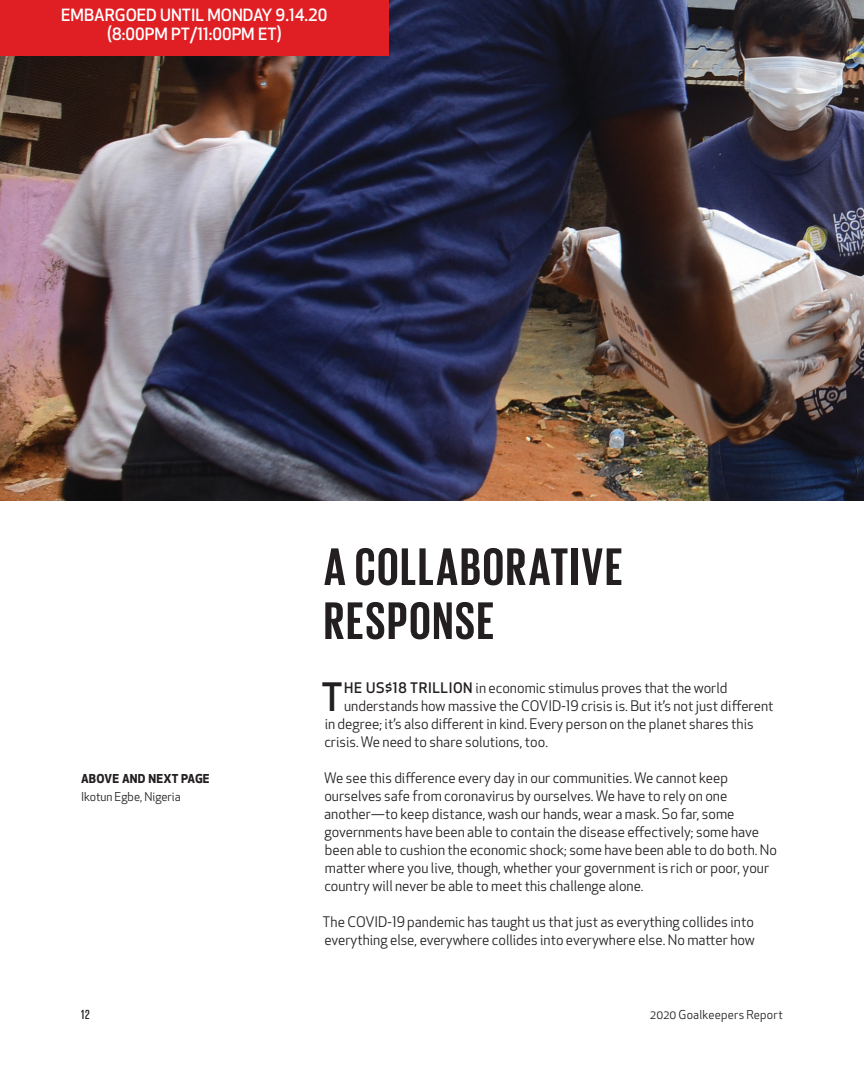
<style>
.page{position:relative;width:864px;height:1080px;background:#fff}
.page>*{position:absolute;margin:0;border:0;box-sizing:border-box;transform-origin:0 0}
.t1{font:700 54px/54px "Giorgio Sans";letter-spacing:.035em;color:#231f20}
.Body1-p1{font:500 38.25px "Apex New";color:#231f20}
.Body3{font:500 16.5px/19.5px "Apex New";color:#fff;text-align:center}
.Body1{font:14.25px/18px "Apex New";color:#231f20}
.Body1-p1-2{font:14.25px "Apex New";color:#231f20}
.t2{font:500 13.5px "Giorgio Sans";color:#231f20}
.Caption-body{font:12px "Apex New";letter-spacing:.005em;color:#231f20}
.Caption-headline{font:700 12px "Apex New";letter-spacing:.02em;color:#231f20}
.s1{font-weight:500}
</style>
<div class="page">
<img style="left:0;top:0;width:864px;height:501px">
<div style="left:0;top:0;width:389px;height:56px;background:#e01f24"></div>
<p class="Body3" style="left:61px;top:5px;width:268px">EMBARGOED UNTIL MONDAY 9.14.20 (8:00PM PT/11:00PM ET)</p>
<p class="Caption-headline" style="left:81px;top:770px;width:130px">ABOVE AND NEXT PAGE</p>
<p class="Caption-body" style="left:81px;top:789px;width:101px">Ikotun Egbe, Nigeria</p>
<h1 class="t1" style="left:324px;top:538px;width:300px">A COLLABORATIVE<br>RESPONSE</h1>
<p class="Body1-p1" style="left:321px;top:671px;width:23px">T</p>
<p class="Body1-p1-2" style="left:344px;top:679px;width:385px"><span class="s1">HE US$18 TRILLION</span> in economic stimulus proves that the world</p>
<p class="Body1-p1-2" style="left:344px;top:697px;width:431px">understands how massive the COVID-19 crisis is. But it’s not just different</p>
<p class="Body1-p1-2" style="left:325px;top:715px;width:431px">in degree; it’s also different in kind. Every person on the planet shares this</p>
<p class="Body1-p1-2" style="left:324px;top:733px;width:225px">crisis. We need to share solutions, too.</p>
<p class="Body1" style="left:324px;top:769px;width:454px">We see this difference every day in our communities. We cannot keep ourselves safe from coronavirus by ourselves. We have to rely on one another—to keep distance, wash our hands, wear a mask. So far, some governments have been able to contain the disease effectively; some have been able to cushion the economic shock; some have been able to do both. No matter where you live, though, whether your government is rich or poor, your country will never be able to meet this challenge alone.</p>
<p class="Body1" style="left:323px;top:913px;width:434px">The COVID-19 pandemic has taught us that just as everything collides into everything else, everywhere collides into everywhere else. No matter how</p>
<p class="t2" style="left:81px;top:1008px;width:10px">12</p>
<p class="Caption-body" style="left:650px;top:1007px;width:134px">2020 Goalkeepers Report</p>
</div>
